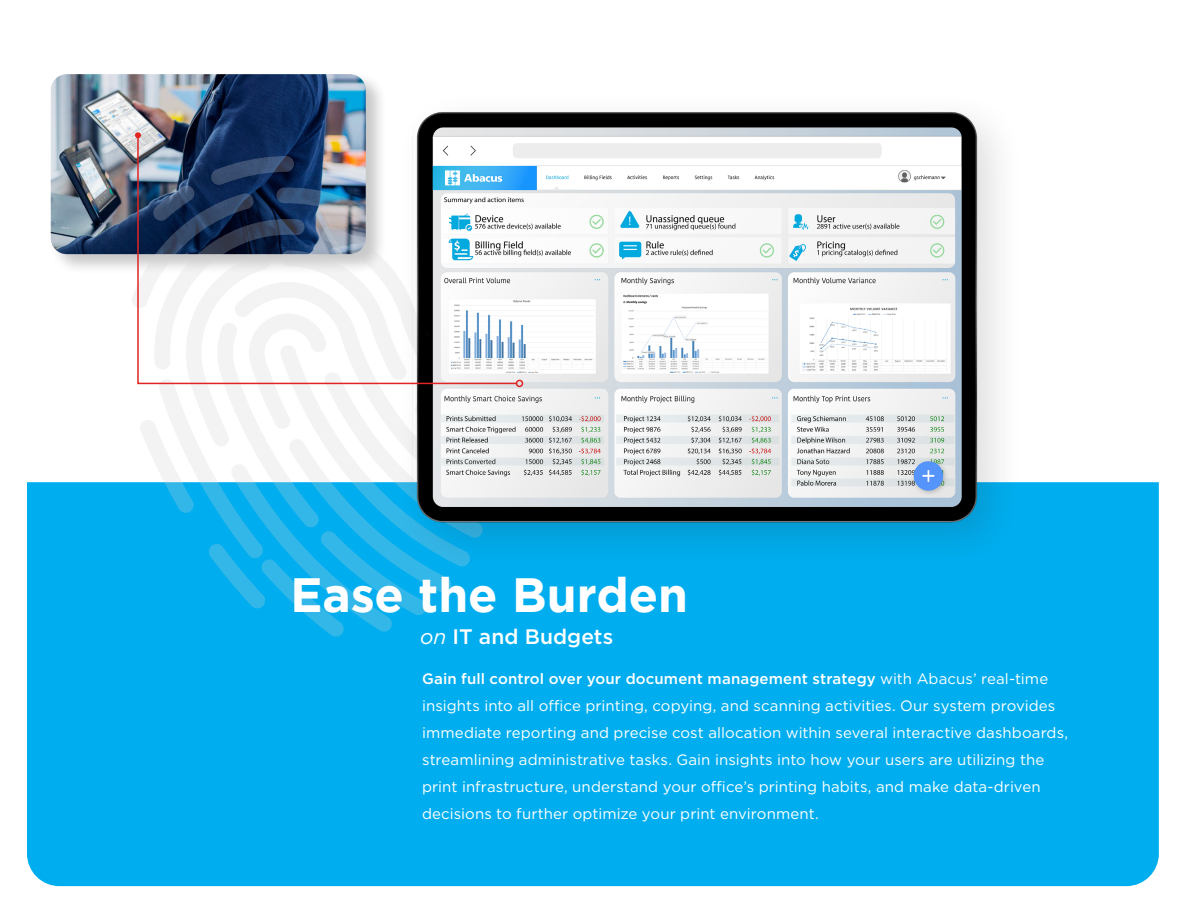
<style>
.page{position:relative;width:1188px;height:918px;background:#fff}
.page>*{position:absolute;margin:0;border:0;box-sizing:border-box;transform-origin:0 0}
.t1{font:700 48px "Gotham";color:#fff}
.t2{font:500 21px "Gotham";color:#fff}
.t3{font:15px/27px "Gotham";letter-spacing:.005em;color:#fff}
.s1{font-weight:400;font-style:italic}
.s2{font-weight:500}
</style>
<div class="page">
<div style="left:27px;top:482px;width:1132px;height:404px;background:#00aeef"></div>
<div style="left:49px;top:72px;width:338px;height:203px;background:#231f20;opacity:.25"></div>
<img style="left:51px;top:74px;width:315px;height:180px">
<svg style="left:131px;top:156px;width:364px;height:481px"></svg>
<div style="left:395px;top:90px;width:630px;height:481px;background:#231f20;opacity:.15"></div>
<img style="left:411px;top:108px;width:572px;height:418px">
<svg style="left:136px;top:134px;width:382px;height:251px"></svg>
<div style="left:516px;top:380px;width:7px;height:7px;border:2px solid #e02525;border-radius:50%"></div>
<svg style="left:135px;top:132px;width:6px;height:6px"></svg>
<p class="t1" style="left:291px;top:568px;width:399px">Ease the Burden</p>
<p class="t2" style="left:420px;top:623px;width:195px"><span class="s1">on</span> IT and Budgets</p>
<p class="t3" style="left:422px;top:665px;width:648px"><span class="s2">Gain full control over your document management strategy</span> with Abacus’ real-time insights into all office printing, copying, and scanning activities. Our system provides immediate reporting and precise cost allocation within several interactive dashboards, streamlining administrative tasks. Gain insights into how your users are utilizing the print infrastructure, understand your office’s printing habits, and make data-driven decisions to further optimize your print environment.</p>
</div>
